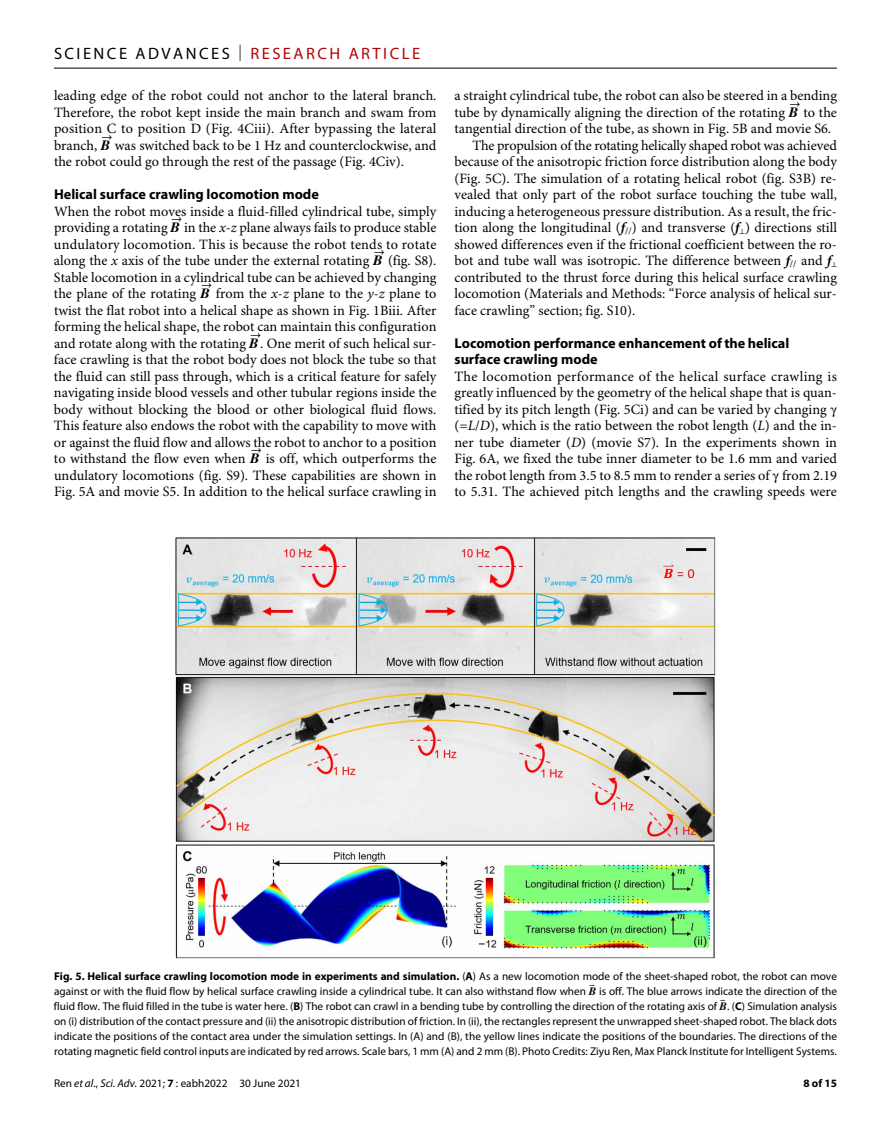
<style>
.page{position:relative;width:891px;height:1134px;background:#fff}
.page>*{position:absolute;margin:0;border:0;box-sizing:border-box;transform-origin:0 0}
.t1{font:16.5px "Myriad Pro";letter-spacing:.15em;color:#000}
.t2{font:14.25px/16.5px "Minion Pro";color:#000}
.t3{font:14.25px/25.7px "Minion Pro";color:#000;scale:.72 1}
.t4{font:700 14.25px/16.5px "Myriad Pro";color:#000}
.t5{font:11.25px/15px "Myriad Pro";color:#000;text-align:justify}
.t6{font:700 11.25px "Myriad Pro";color:#000}
.s1{font-weight:300}
.s2{color:#b10508}
.s3{font-family:"STIX General";font-weight:700;font-style:italic}
.s4{font-style:italic}
.s5{font-weight:700;font-style:italic}
.s6{font-weight:700}
</style>
<div class="page">
<hr style="left:54px;top:68px;width:783px;height:1px;background:#000">
<img style="left:176px;top:538px;width:540px;height:420px">
<p class="t1" style="left:54px;top:40px;width:368px">SCIENCE ADVANCES <span class="s1">|</span> <span class="s2">RESEARCH ARTICLE</span></p>
<p class="t2" style="left:54px;top:89px;width:384px;text-align:justify">leading edge of the robot could not anchor to the lateral branch.<br>Therefore, the robot kept inside the main branch and swam from position C to position D (Fig. 4Ciii). After bypassing the lateral branch, <span class="s3">B</span> was switched back to be 1 Hz and counterclockwise, and</p>
<p class="t3" style="left:54px;top:124px;width:488px;text-indent:48px">→<br>the robot could go through the rest of the passage (Fig. 4Civ).</p>
<p class="t4" style="left:54px;top:185px;width:266px">Helical surface crawling locomotion mode</p>
<p class="t2" style="left:54px;top:204px;width:384px">When the robot moves inside a fluid-filled cylindrical tube, simply providing a rotating <span class="s3">B</span> in the <span class="s4">x</span>-<span class="s4">z</span> plane always fails to produce stable</p>
<p class="t3" style="left:54px;top:207px;width:533px;text-indent:117px">→<br>undulatory locomotion. This is because the robot tends to rotate</p>
<p class="t2" style="left:54px;top:254px;width:384px">along the <span class="s4">x</span> axis of the tube under the external rotating <span class="s3">B</span> (fig. S8).</p>
<p class="t3" style="left:54px;top:240px;width:533px;text-indent:320px">→<br>Stable locomotion in a cylindrical tube can be achieved by changing</p>
<p class="t2" style="left:54px;top:287px;width:384px">the plane of the rotating <span class="s3">B</span> from the <span class="s4">x</span>-<span class="s4">z</span> plane to the <span class="s4">y</span>-<span class="s4">z</span> plane to</p>
<p class="t3" style="left:54px;top:273px;width:533px;text-indent:148px">→<br>twist the flat robot into a helical shape as shown in Fig. 1Biii. After</p>
<p class="t2" style="left:54px;top:320px;width:384px">forming the helical shape, the robot can maintain this configuration and rotate along with the rotating <span class="s3">B</span> . One merit of such helical sur-</p>
<p class="t3" style="left:54px;top:322px;width:533px;text-indent:196px">→<br>face crawling is that the robot body does not block the tube so that</p>
<p class="t2" style="left:54px;top:369px;width:384px;text-align:justify">the fluid can still pass through, which is a critical feature for safely navigating inside blood vessels and other tubular regions inside the body without blocking the blood or other biological fluid flows.<br>This feature also endows the robot with the capability to move with or against the fluid flow and allows the robot to anchor to a position to withstand the flow even when <span class="s3">B</span> is off, which outperforms the</p>
<p class="t3" style="left:54px;top:438px;width:533px;text-indent:197px">→<br>undulatory locomotions (fig. S9). These capabilities are shown in</p>
<p class="t2" style="left:54px;top:485px;width:384px">Fig. 5A and movie S5. In addition to the helical surface crawling in</p>
<p class="t2" style="left:454px;top:89px;width:384px">a straight cylindrical tube, the robot can also be steered in a bending tube by dynamically aligning the direction of the rotating <span class="s3">B</span> to the</p>
<p class="t3" style="left:454px;top:91px;width:525px;text-indent:335px">→ tangential direction of the tube, as shown in Fig. 5B and movie S6.</p>
<p class="t2" style="left:454px;top:138px;width:384px;text-align:justify;text-indent:18px">The propulsion of the rotating helically shaped robot was achieved because of the anisotropic friction force distribution along the body (Fig. 5C). The simulation of a rotating helical robot (fig. S3B) re&shy;vealed that only part of the robot surface touching the tube wall, inducing a heterogeneous pressure distribution. As a result, the fric&shy;tion along the longitudinal (<span class="s5">f</span><sub>//</sub>) and transverse (<span class="s5">f</span><sub>⊥</sub>) directions still showed differences even if the frictional coefficient between the ro&shy;bot and tube wall was isotropic. The difference between <span class="s5">f</span><sub>//</sub> and <span class="s5">f</span><sub>⊥ </sub>contributed to the thrust force during this helical surface crawling locomotion (Materials and Methods: “Force analysis of helical sur&shy;face crawling” section; fig. S10).</p>
<p class="t4" style="left:455px;top:333px;width:336px">Locomotion performance enhancement of the helical surface crawling mode</p>
<p class="t2" style="left:455px;top:369px;width:384px">The locomotion performance of the helical surface crawling is greatly influenced by the geometry of the helical shape that is quan&shy;tified by its pitch length (Fig. 5Ci) and can be varied by changing (=<span class="s4">L</span>/<span class="s4">D</span>), which is the ratio between the robot length (<span class="s4">L</span>) and the in&shy;ner tube diameter (<span class="s4">D</span>) (movie S7). In the experiments shown in Fig. 6A, we fixed the tube inner diameter to be 1.6 mm and varied the robot length from 3.5 to 8.5 mm to render a series of from 2.19 to 5.31. The achieved pitch lengths and the crawling speeds were</p>
<p class="t5" style="left:54px;top:969px;width:785px"><span class="s6">Fig. 5. Helical surface crawling locomotion mode in experiments and simulation.</span> (<span class="s6">A</span>) As a new locomotion mode of the sheet-shaped robot, the robot can move against or with the fluid flow by helical surface crawling inside a cylindrical tube. It can also withstand flow when <span class="s3">B</span><sup>⃑</sup>is off. The blue arrows indicate the direction of the fluid flow. The fluid filled in the tube is water here. (<span class="s6">B</span>) The robot can crawl in a bending tube by controlling the direction of the rotating axis of <span class="s3">B</span><sup>⃑</sup>. (<span class="s6">C</span>) Simulation analysis on (i) distribution of the contact pressure and (ii) the anisotropic distribution of friction. In (ii), the rectangles represent the unwrapped sheet-shaped robot. The black dots indicate the positions of the contact area under the simulation settings. In (A) and (B), the yellow lines indicate the positions of the boundaries. The directions of the rotating magnetic field control inputs are indicated by red arrows. Scale bars, 1 mm (A) and 2 mm (B). Photo Credits: Ziyu Ren, Max Planck Institute for Intelligent Systems.</p>
<p class="t5" style="left:54px;top:1076px;width:249px">Ren <span class="s4">et al</span>., <span class="s4">Sci. Adv.</span> 2021; <span class="s6">7</span> : eabh2022 30 June 2021</p>
<p class="t6" style="left:803px;top:1074px;width:35px">8 of 15</p>
</div>
